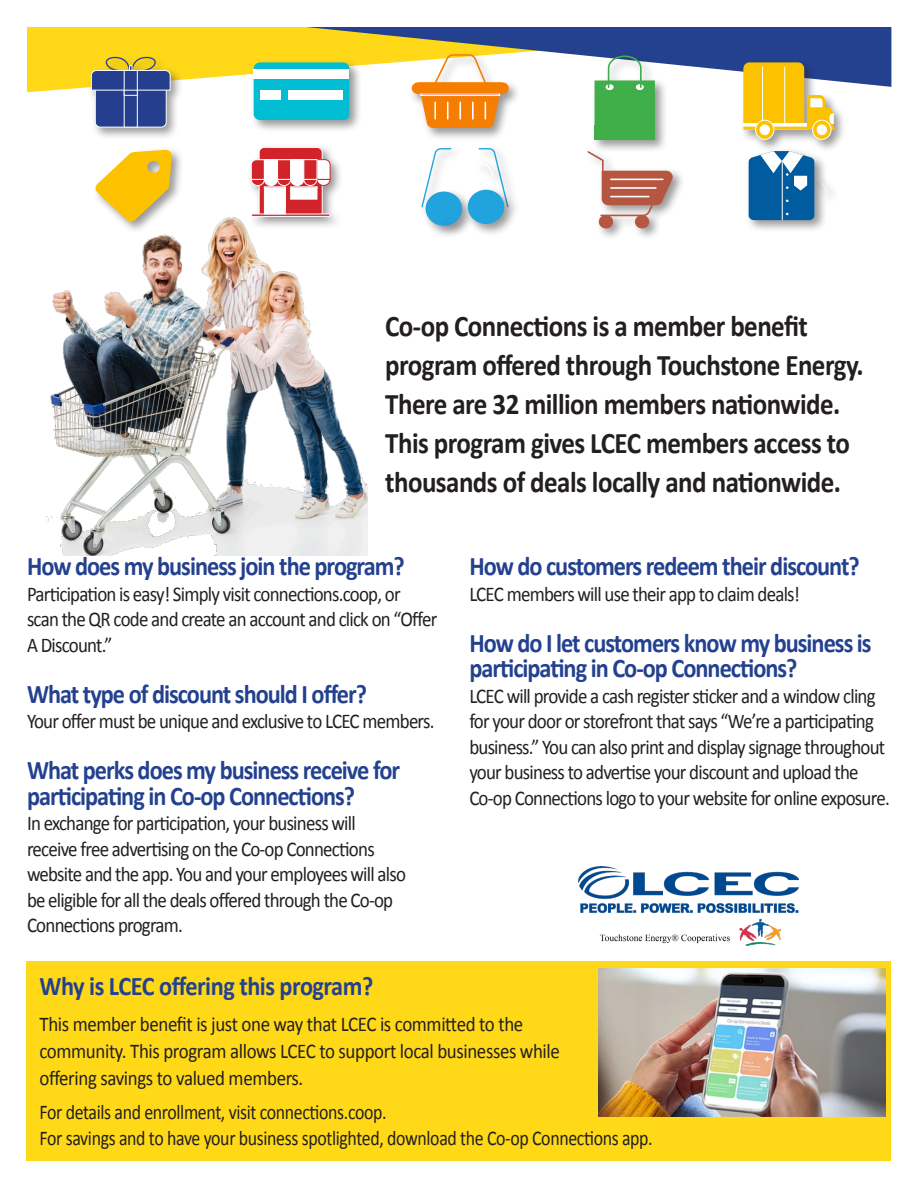
<style>
.page{position:relative;width:918px;height:1188px;background:#fff}
.page>*{position:absolute;margin:0;border:0;box-sizing:border-box;transform-origin:0 0}
.t1{font:700 30px/39px "Calibri";letter-spacing:-.02em;color:#231f20;scale:.9 1}
.t2{font:700 27px/25.5px "Calibri";letter-spacing:-.04em;color:#24418f;scale:.9 1}
.t3{font:700 27px "Calibri";letter-spacing:-.02em;color:#24418f;scale:.9 1}
.t4{font:21px/25.5px "Calibri";letter-spacing:-.04em;color:#231f20;scale:.9 1}
.t5{font:21px/27px "Calibri";letter-spacing:-.02em;color:#231f20;scale:.9 1}
.t6{font:21px "Calibri";letter-spacing:-.02em;color:#231f20;scale:.85 1}
</style>
<div class="page">
<div style="left:26px;top:961px;width:865px;height:200px;background:#ffd917"></div>
<img style="left:599px;top:969px;width:286px;height:148px">
<svg style="left:27px;top:27px;width:279px;height:65px;background:#ffdc2b"></svg>
<img style="left:46px;top:217px;width:321px;height:338px">
<div style="left:247px;top:144px;width:97px;height:85px;background:#231f20;opacity:.46"></div>
<svg style="left:251px;top:147px;width:80px;height:70px"></svg>
<div style="left:290px;top:186px;width:27px;height:2px;border:1px solid #fff"></div>
<div style="left:88px;top:54px;width:95px;height:86px;background:#231f20;opacity:.46"></div>
<svg style="left:91px;top:56px;width:80px;height:72px;background:#697381"></svg>
<div style="left:124px;top:70px;width:14px;height:57px;background:#253f8e;border:1px solid #fff"></div>
<svg style="left:124px;top:90px;width:14px;height:6px"></svg>
<div style="left:93px;top:147px;width:91px;height:87px;background:#231f20;opacity:.46"></div>
<svg style="left:95px;top:150px;width:77px;height:72px"></svg>
<div style="left:250px;top:59px;width:113px;height:74px;background:#231f20;opacity:.46"></div>
<div style="left:254px;top:62px;width:95px;height:58px;background:#00bdd4;border-radius:6px"></div>
<div style="left:254px;top:69px;width:95px;height:9px;background:#fff"></div>
<div style="left:288px;top:90px;width:54px;height:10px;background:#fff"></div>
<div style="left:261px;top:90px;width:20px;height:10px;background:#fff"></div>
<div style="left:423px;top:189px;width:52px;height:49px;background:#231f20;opacity:.46"></div>
<div style="left:426px;top:192px;width:36px;height:34px;background:#21a3de;border-radius:50%"></div>
<div style="left:465px;top:187px;width:52px;height:49px;background:#231f20;opacity:.46"></div>
<div style="left:468px;top:190px;width:36px;height:34px;background:#21a3de;border-radius:50%"></div>
<svg style="left:421px;top:148px;width:88px;height:60px"></svg>
<div style="left:439px;top:217px;width:28px;height:17px;background:#231f20;opacity:.46"></div>
<svg style="left:442px;top:220px;width:13px;height:2px"></svg>
<div style="left:745px;top:148px;width:82px;height:85px;background:#231f20;opacity:.46"></div>
<svg style="left:749px;top:152px;width:78px;height:68px"></svg>
<div style="left:585px;top:149px;width:100px;height:92px;background:#231f20;opacity:.46"></div>
<div style="left:599px;top:215px;width:14px;height:13px;background:#b55740;border-radius:50%"></div>
<div style="left:599px;top:215px;width:14px;height:13px;border:1px solid #b55740;border-radius:50%"></div>
<div style="left:635px;top:215px;width:14px;height:13px;background:#b55740;border-radius:50%"></div>
<div style="left:635px;top:215px;width:14px;height:13px;border:1px solid #b55740;border-radius:50%"></div>
<svg style="left:586px;top:150px;width:88px;height:75px"></svg>
<div style="left:638px;top:218px;width:8px;height:7px;border:1px solid #b55740;border-radius:50%"></div>
<div style="left:591px;top:53px;width:77px;height:99px;background:#231f20;opacity:.46"></div>
<div style="left:740px;top:59px;width:107px;height:93px;background:#231f20;opacity:.46"></div>
<svg style="left:306px;top:27px;width:585px;height:113px"></svg>
<hr style="left:762px;top:67px;width:1px;height:56px;background:#fff">
<hr style="left:784px;top:67px;width:1px;height:56px;background:#fff">
<svg style="left:756px;top:120px;width:18px;height:19px"></svg>
<div style="left:755px;top:120px;width:19px;height:20px;border:1px solid #fff;border-radius:50%"></div>
<div style="left:760px;top:125px;width:9px;height:10px;background:#fff;border-radius:50%"></div>
<div style="left:760px;top:125px;width:10px;height:10px;border:1px solid #fff;border-radius:50%"></div>
<img style="left:579px;top:866px;width:219px;height:80px">
<p class="t1" style="left:385px;top:307px;width:533px">Co-op Connections is a member benefit program offered through Touchstone Energy.<br>There are 32 million members nationwide.<br>This program gives LCEC members access to thousands of deals locally and nationwide.</p>
<p class="t2" style="left:27px;top:554px;width:421px">How does my business join the program?</p>
<p class="t4" style="left:27px;top:581px;width:417px">Participation is easy! Simply visit connections.coop, or</p>
<p class="t4" style="left:27px;top:607px;width:457px">scan the QR code and create an account and click on “Offer<br>A Discount.”</p>
<p class="t2" style="left:27px;top:681px;width:379px">What type of discount should I offer?</p>
<p class="t4" style="left:27px;top:709px;width:454px">Your offer must be unique and exclusive to LCEC members.</p>
<p class="t2" style="left:27px;top:758px;width:416px">What perks does my business receive for participating in Co-op Connections?</p>
<p class="t4" style="left:27px;top:811px;width:367px">In exchange for participation, your business will</p>
<p class="t4" style="left:27px;top:836px;width:388px">receive free advertising on the Co-op Connections</p>
<p class="t4" style="left:27px;top:862px;width:423px">website and the app. You and your employees will also be eligible for all the deals offered through the Co-op<br>Connections program.</p>
<p class="t2" style="left:469px;top:554px;width:435px">How do customers redeem their discount?</p>
<p class="t4" style="left:469px;top:581px;width:369px">LCEC members will use their app to claim deals!</p>
<p class="t2" style="left:469px;top:630px;width:449px">How do I let customers know my business is participating in Co-op Connections?</p>
<p class="t4" style="left:469px;top:683px;width:464px">LCEC will provide a cash register sticker and a window cling for your door or storefront that says “We’re a participating business.” You can also print and display signage throughout your business to advertise your discount and upload the</p>
<p class="t4" style="left:469px;top:785px;width:469px">Co-op Connections logo to your website for online exposure.</p>
<p class="t3" style="left:40px;top:969px;width:372px">Why is LCEC offering this program?</p>
<p class="t5" style="left:40px;top:1011px;width:580px">This member benefit is just one way that LCEC is committed to the community. This program allows LCEC to support local businesses while offering savings to valued members.</p>
<p class="t6" style="left:40px;top:1099px;width:410px">For details and enrollment, visit connections.coop.</p>
<p class="t6" style="left:40px;top:1124px;width:723px">For savings and to have your business spotlighted, download the Co-op Connections app.</p>
</div>
